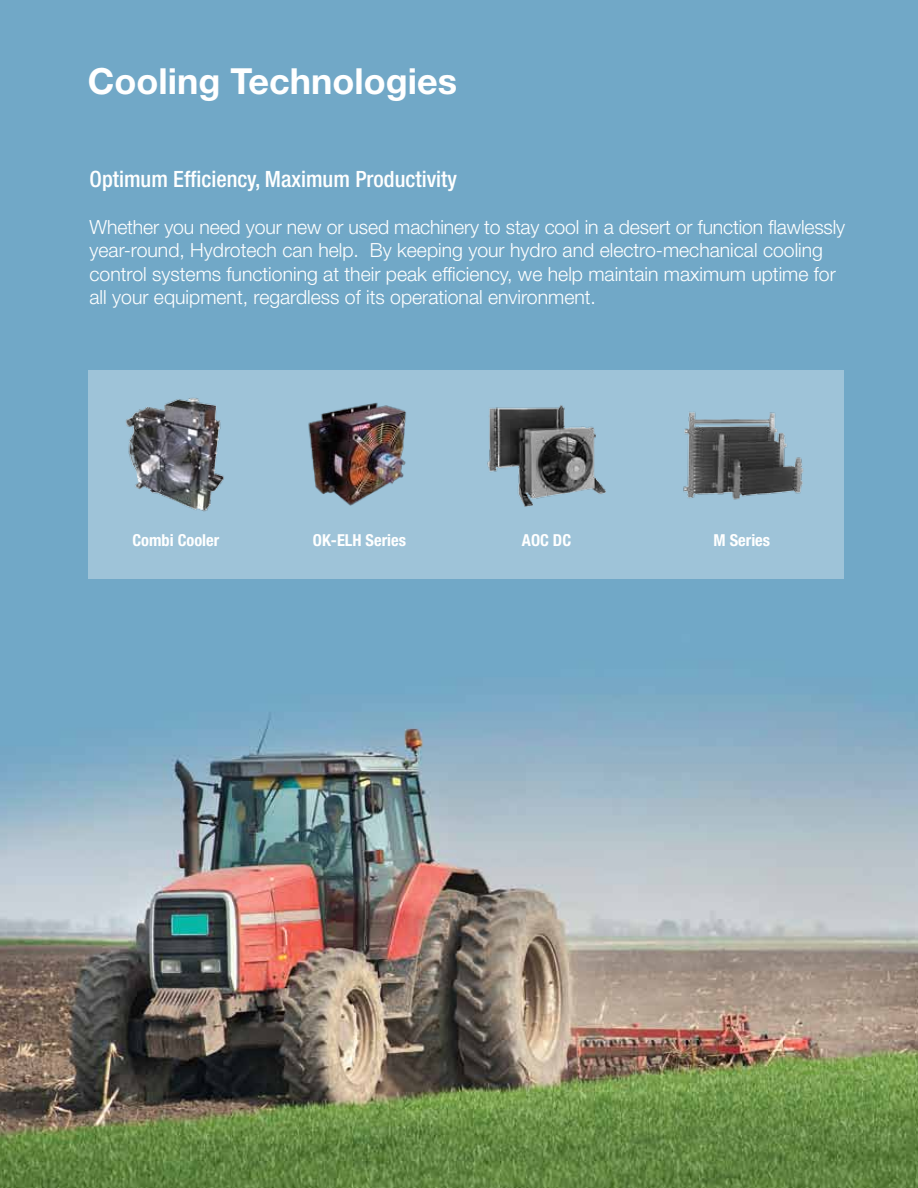
<style>
.page{position:relative;width:918px;height:1188px;background:#fff}
.page>*{position:absolute;margin:0;border:0;box-sizing:border-box;transform-origin:0 0}
.t1{font:700 36px "Helvetica Neue";color:#fff}
.t2{font:500 condensed 22.5px "Helvetica Neue";color:#fff}
.t3{font:300 19.5px/23.4px "Helvetica Neue";color:#fff}
.t4{font:700 condensed 16.5px "Helvetica Neue";color:#fff}
</style>
<div class="page">
<img style="left:0;top:0;width:918px;height:1188px">
<div style="left:88px;top:370px;width:756px;height:208px;background:#9ec3d8"></div>
<img style="left:487px;top:405px;width:119px;height:102px">
<img style="left:683px;top:411px;width:120px;height:89px">
<img style="left:126px;top:398px;width:98px;height:114px">
<img style="left:308px;top:402px;width:98px;height:104px">
<h1 class="t1" style="left:88px;top:59px;width:371px">Cooling Technologies</h1>
<p class="t2" style="left:90px;top:166px;width:369px">Optimum Efficiency, Maximum Productivity</p>
<p class="t3" style="left:90px;top:215px;width:757px">Whether you need your new or used machinery to stay cool in a desert or function flawlessly year-round, Hydrotech can help. By keeping your hydro and electro-mechanical cooling control systems functioning at their peak efficiency, we help maintain maximum uptime for all your equipment, regardless of its operational environment.</p>
<p class="t4" style="left:132px;top:531px;width:88px">Combi Cooler</p>
<p class="t4" style="left:313px;top:531px;width:95px">OK-ELH Series</p>
<p class="t4" style="left:522px;top:531px;width:51px">AOC DC</p>
<p class="t4" style="left:714px;top:531px;width:58px">M Series</p>
</div>
